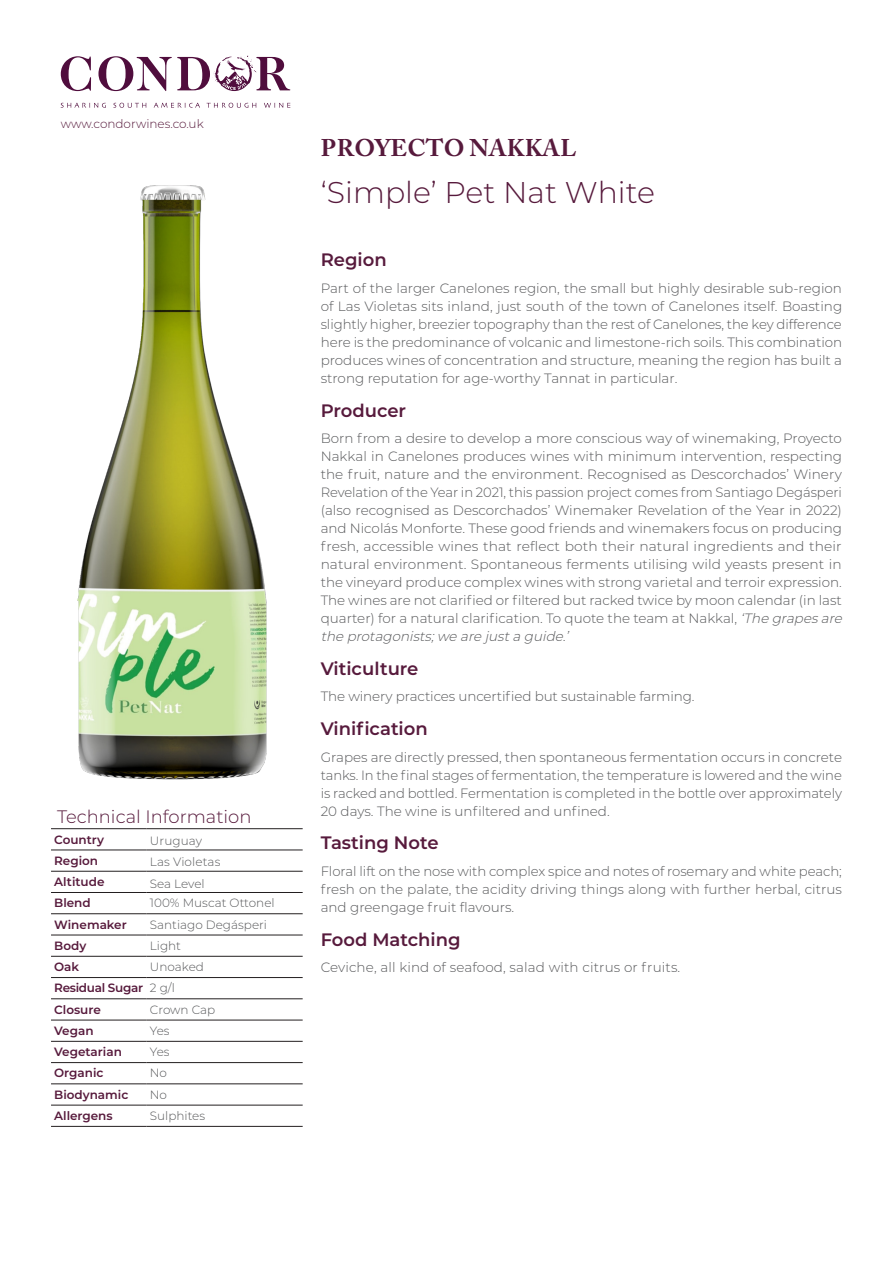
<style>
.page{position:relative;width:893px;height:1263px;background:#fff}
.page>*{position:absolute;margin:0;border:0;box-sizing:border-box;transform-origin:0 0}
.t1{font:300 30px "Montserrat";color:#571a3c}
.t2{font:700 24px "Adobe Caslon Pro";letter-spacing:.01em;color:#571a3c}
.t3{font:600 18px "Montserrat";color:#571a3c}
.t4{font:300 18px "Montserrat";color:#571a3c}
.Standard_Paragraph_S{font:300 13.5px/18px "Montserrat";color:#57585a;text-align:justify}
.t5{font:300 12px "Montserrat";color:#57585a}
.t6{font:600 12px "Montserrat";color:#571a3c}
.t7{font:300 12px "Montserrat";color:#571a3c}
.t8{font:600 12px "Montserrat";letter-spacing:-.025em;color:#571a3c}
.s1{font-style:italic}
</style>
<div class="page">
<img style="left:77px;top:185px;width:190px;height:595px">
<hr style="left:51px;top:828px;width:96px;height:1px;background:#231f20">
<hr style="left:147px;top:828px;width:156px;height:1px;background:#231f20">
<hr style="left:51px;top:850px;width:96px;height:1px;background:#231f20">
<hr style="left:147px;top:850px;width:156px;height:1px;background:#231f20">
<hr style="left:51px;top:871px;width:96px;height:1px;background:#231f20">
<hr style="left:147px;top:871px;width:156px;height:1px;background:#231f20">
<hr style="left:51px;top:892px;width:96px;height:1px;background:#231f20">
<hr style="left:147px;top:892px;width:156px;height:1px;background:#231f20">
<hr style="left:51px;top:913px;width:96px;height:1px;background:#231f20">
<hr style="left:147px;top:913px;width:156px;height:1px;background:#231f20">
<hr style="left:51px;top:935px;width:96px;height:1px;background:#231f20">
<hr style="left:147px;top:935px;width:156px;height:1px;background:#231f20">
<hr style="left:51px;top:956px;width:96px;height:1px;background:#231f20">
<hr style="left:147px;top:956px;width:156px;height:1px;background:#231f20">
<hr style="left:51px;top:977px;width:96px;height:1px;background:#231f20">
<hr style="left:147px;top:977px;width:156px;height:1px;background:#231f20">
<hr style="left:51px;top:998px;width:96px;height:1px;background:#231f20">
<hr style="left:147px;top:998px;width:156px;height:1px;background:#231f20">
<hr style="left:51px;top:1020px;width:96px;height:1px;background:#231f20">
<hr style="left:147px;top:1020px;width:156px;height:1px;background:#231f20">
<hr style="left:51px;top:1041px;width:96px;height:1px;background:#231f20">
<hr style="left:147px;top:1041px;width:156px;height:1px;background:#231f20">
<hr style="left:51px;top:1062px;width:96px;height:1px;background:#231f20">
<hr style="left:147px;top:1062px;width:156px;height:1px;background:#231f20">
<hr style="left:51px;top:1083px;width:96px;height:1px;background:#231f20">
<hr style="left:147px;top:1083px;width:156px;height:1px;background:#231f20">
<hr style="left:51px;top:1105px;width:96px;height:1px;background:#231f20">
<hr style="left:147px;top:1105px;width:156px;height:1px;background:#231f20">
<hr style="left:51px;top:1126px;width:96px;height:1px;background:#231f20">
<hr style="left:147px;top:1126px;width:156px;height:1px;background:#231f20">
<svg style="left:61px;top:56px;width:30px;height:35px"></svg>
<svg style="left:98px;top:55px;width:192px;height:36px"></svg>
<svg style="left:61px;top:103px;width:45px;height:5px"></svg>
<svg style="left:113px;top:103px;width:33px;height:5px"></svg>
<svg style="left:154px;top:103px;width:46px;height:5px"></svg>
<svg style="left:207px;top:103px;width:49px;height:5px"></svg>
<svg style="left:264px;top:103px;width:26px;height:5px"></svg>
<p class="t7" style="left:61px;top:115px;width:145px">www.condorwines.co.uk</p>
<p class="t4" style="left:57px;top:804px;width:196px">Technical Information</p>
<p class="t6" style="left:54px;top:831px;width:51px">Country</p>
<p class="t5" style="left:150px;top:833px;width:54px">Uruguay</p>
<p class="t6" style="left:54px;top:852px;width:45px">Region</p>
<p class="t5" style="left:150px;top:854px;width:72px">Las Violetas</p>
<p class="t6" style="left:54px;top:873px;width:52px">Altitude</p>
<p class="t5" style="left:150px;top:875px;width:56px">Sea Level</p>
<p class="t6" style="left:54px;top:894px;width:38px">Blend</p>
<p class="t5" style="left:150px;top:895px;width:126px">100% Muscat Ottonel</p>
<p class="t6" style="left:54px;top:916px;width:74px">Winemaker</p>
<p class="t5" style="left:150px;top:916px;width:119px">Santiago Degásperi</p>
<p class="t6" style="left:54px;top:937px;width:34px">Body</p>
<p class="t5" style="left:150px;top:937px;width:33px">Light</p>
<p class="t6" style="left:54px;top:958px;width:27px">Oak</p>
<p class="t5" style="left:150px;top:959px;width:56px">Unoaked</p>
<p class="t8" style="left:54px;top:979px;width:90px">Residual Sugar</p>
<p class="t5" style="left:150px;top:980px;width:26px">2 g/l</p>
<p class="t6" style="left:54px;top:1001px;width:48px">Closure</p>
<p class="t5" style="left:150px;top:1001px;width:67px">Crown Cap</p>
<p class="t6" style="left:54px;top:1022px;width:41px">Vegan</p>
<p class="t5" style="left:150px;top:1022px;width:21px">Yes</p>
<p class="t6" style="left:54px;top:1043px;width:69px">Vegetarian</p>
<p class="t5" style="left:150px;top:1044px;width:21px">Yes</p>
<p class="t6" style="left:54px;top:1064px;width:51px">Organic</p>
<p class="t5" style="left:150px;top:1065px;width:19px">No</p>
<p class="t6" style="left:54px;top:1086px;width:76px">Biodynamic</p>
<p class="t5" style="left:150px;top:1086px;width:19px">No</p>
<p class="t6" style="left:54px;top:1107px;width:60px">Allergens</p>
<p class="t5" style="left:150px;top:1107px;width:57px">Sulphites</p>
<p class="t2" style="left:321px;top:134px;width:257px">PROYECTO NAKKAL</p>
<p class="t1" style="left:321px;top:171px;width:336px">‘Simple’ Pet Nat White</p>
<p class="t3" style="left:321px;top:247px;width:67px">Region</p>
<p class="Standard_Paragraph_S" style="left:321px;top:279px;width:523px">Part of the larger Canelones region, the small but highly desirable sub-region of Las Violetas sits inland, just south of the town of Canelones itself. Boasting slightly higher, breezier topography than the rest of Canelones, the key difference here is the predominance of volcanic and limestone-rich soils. This combination produces wines of concentration and structure, meaning the region has built a strong reputation for age-worthy Tannat in particular.</p>
<p class="t3" style="left:321px;top:397px;width:87px">Producer</p>
<p class="Standard_Paragraph_S" style="left:321px;top:429px;width:526px;text-align:left">Born from a desire to develop a more conscious way of winemaking, Proyecto Nakkal in Canelones produces wines with minimum intervention, respecting the fruit, nature and the environment. Recognised as Descorchados’ Winery Revelation of the Year in 2021, this passion project comes from Santiago Degásperi (also recognised as Descorchados’ Winemaker Revelation of the Year in 2022) and Nicolás Monforte. These good friends and winemakers focus on producing fresh, accessible wines that reflect both their natural ingredients and their natural environment. Spontaneous ferments utilising wild yeasts present in the vineyard produce complex wines with strong varietal and terroir expression.<br>The wines are not clarified or filtered but racked twice by moon calendar (in last quarter) for a natural clarification. To quote the team at Nakkal, <span class="s1">‘The grapesare the protagonists;we are j usta guide.’</span></p>
<p class="t3" style="left:321px;top:656px;width:99px">Viticulture</p>
<p class="Standard_Paragraph_S" style="left:321px;top:687px;width:375px">The winery practices uncertified but sustainable farming.</p>
<p class="t3" style="left:321px;top:716px;width:109px">Vinification</p>
<p class="Standard_Paragraph_S" style="left:321px;top:747px;width:523px">Grapes are directly pressed, then spontaneous fermentation occurs in concrete tanks. In the final stages of fermentation, the temperature is lowered and the wine is racked and bottled. Fermentation is completed in the bottle over approximately 20 days. The wine is unfiltered and unfined.</p>
<p class="t3" style="left:321px;top:830px;width:119px">Tasting Note</p>
<p class="Standard_Paragraph_S" style="left:321px;top:861px;width:523px">Floral lift on the nose with complex spice and notes of rosemary and white peach; fresh on the palate, the acidity driving things along with further herbal, citrus and greengage fruit flavours.</p>
<p class="t3" style="left:321px;top:926px;width:141px">Food Matching</p>
<p class="Standard_Paragraph_S" style="left:321px;top:958px;width:361px">Ceviche, all kind of seafood, salad with citrus or fruits.</p>
</div>
